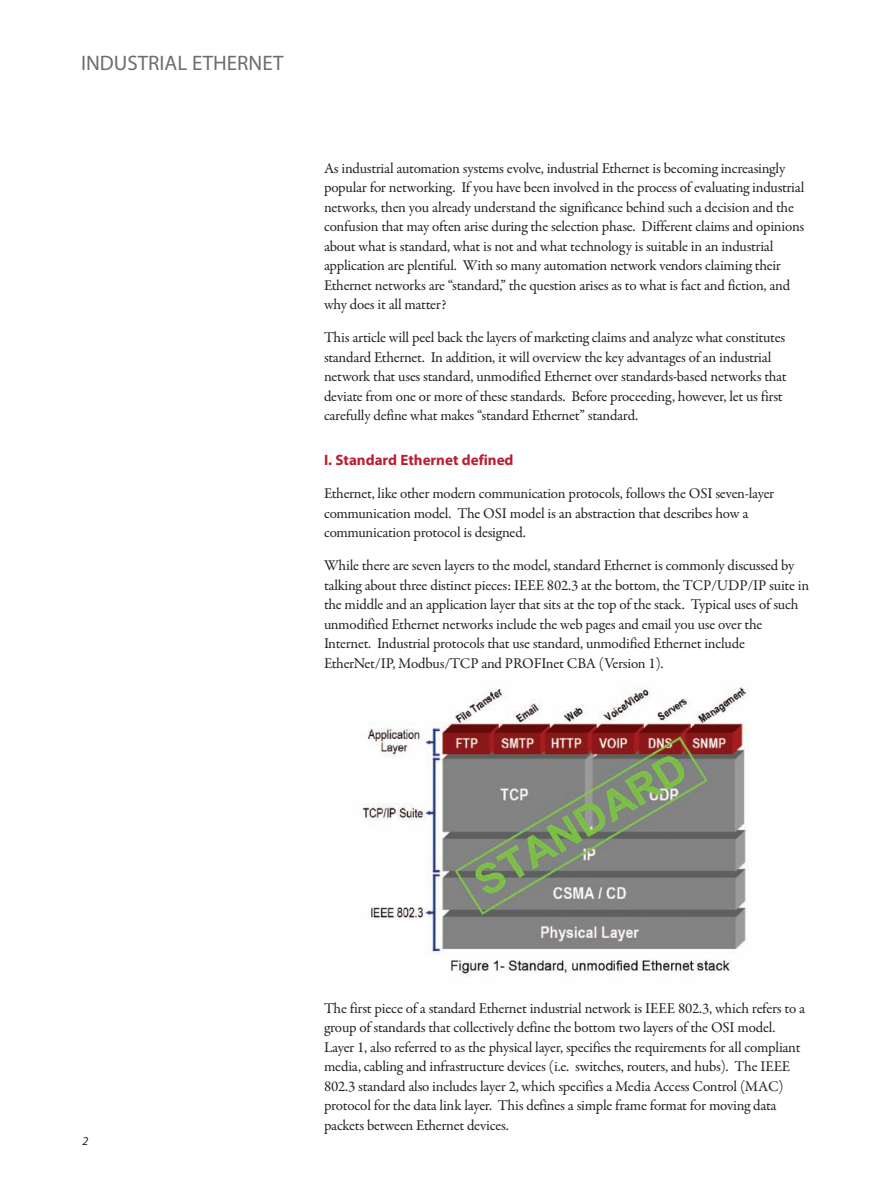
<style>
.page{position:relative;width:891px;height:1188px;background:#fff}
.page>*{position:absolute;margin:0;border:0;box-sizing:border-box;transform-origin:0 0}
.t1{font:21px "Myriad Pro";color:#6c6d70}
.t2{font:15px/19.5px "Garamond Premr Pro";letter-spacing:-.015em;color:#231f20}
.t3{font:700 15px "Myriad Pro";color:#ba1d31}
.t4{font:italic 12px "Myriad Pro";color:#231f20}
</style>
<div class="page">
<img style="left:362px;top:687px;width:387px;height:290px">
<h1 class="t1" style="left:81px;top:55px;width:204px">INDUSTRIAL ETHERNET</h1>
<p class="t2" style="left:324px;top:160px;width:482px">As industrial automation systems evolve, industrial Ethernet is becoming increasingly popular for networking. If you have been involved in the process of evaluating industrial networks, then you already understand the significance behind such a decision and the confusion that may often arise during the selection phase. Different claims and opinions about what is standard, what is not and what technology is suitable in an industrial application are plentiful. With so many automation network vendors claiming their Ethernet networks are “standard,” the question arises as to what is fact and fiction, and why does it all matter?</p>
<p class="t2" style="left:324px;top:329px;width:464px">This article will peel back the layers of marketing claims and analyze what constitutes standard Ethernet. In addition, it will overview the key advantages of an industrial network that uses standard, unmodified Ethernet over standards-based networks that deviate from one or more of these standards. Before proceeding, however, let us first carefully define what makes “standard Ethernet” standard.</p>
<p class="t3" style="left:324px;top:455px;width:191px">I. Standard Ethernet defined</p>
<p class="t2" style="left:324px;top:485px;width:452px">Ethernet, like other modern communication protocols, follows the OSI seven-layer communication model. The OSI model is an abstraction that describes how a communication protocol is designed.</p>
<p class="t2" style="left:324px;top:557px;width:487px">While there are seven layers to the model, standard Ethernet is commonly discussed by talking about three distinct pieces: IEEE 802.3 at the bottom, the TCP/UDP/IP suite in the middle and an application layer that sits at the top of the stack. Typical uses of such unmodified Ethernet networks include the web pages and email you use over the Internet. Industrial protocols that use standard, unmodified Ethernet include EtherNet/IP, Modbus/TCP and PROFInet CBA (Version 1).</p>
<p class="t4" style="left:82px;top:1136px;width:7px">2</p>
<p class="t2" style="left:324px;top:1000px;width:483px">The first piece of a standard Ethernet industrial network is IEEE 802.3, which refers to a group of standards that collectively define the bottom two layers of the OSI model.<br>Layer 1, also referred to as the physical layer, specifies the requirements for all compliant media, cabling and infrastructure devices (i.e. switches, routers, and hubs). The IEEE 802.3 standard also includes layer 2, which specifies a Media Access Control (MAC) protocol for the data link layer. This defines a simple frame format for moving data packets between Ethernet devices.</p>
</div>
